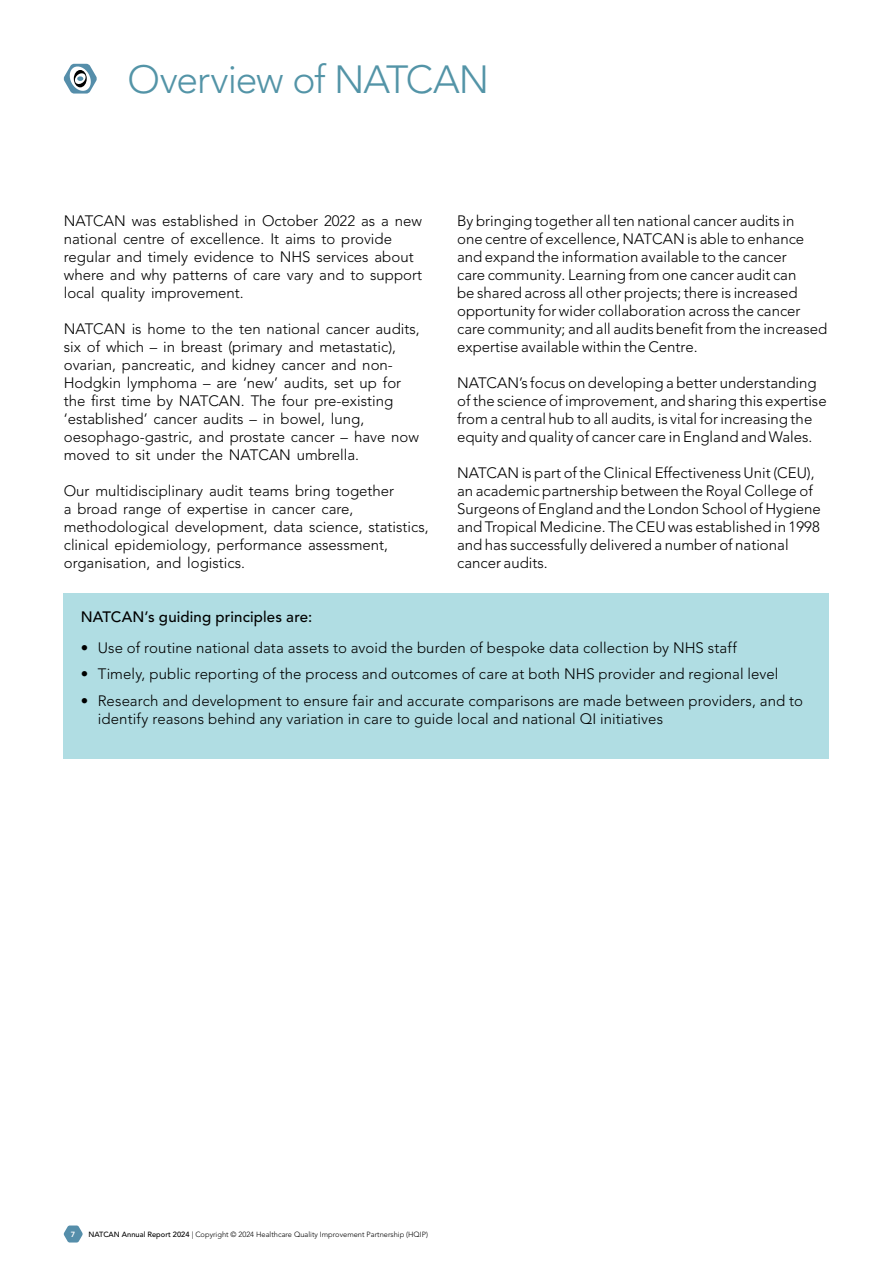
<style>
.page{position:relative;width:893px;height:1263px;background:#fff}
.page>*{position:absolute;margin:0;border:0;box-sizing:border-box;transform-origin:0 0}
.t1{font:300 39px "Avenir LT Pro";letter-spacing:-.025em;color:#5394a7}
.t2{font:300 15px/18px "Avenir LT Pro";color:#000}
.t3{font:500 15px "Avenir LT Pro";letter-spacing:.01em;color:#000}
.t4{font:300 7.5px "Avenir LT Pro";color:#000}
.t5{font:800 7.5px "Avenir LT Pro";color:#fff}
.s1{font-weight:500}
</style>
<div class="page">
<svg style="left:64px;top:1225px;width:19px;height:17px"></svg>
<svg style="left:64px;top:64px;width:33px;height:30px"></svg>
<div style="left:64px;top:593px;width:765px;height:46px;background:#b0dde3"></div>
<div style="left:64px;top:624px;width:765px;height:46px;background:#b0dde3"></div>
<div style="left:64px;top:651px;width:765px;height:45px;background:#b0dde3"></div>
<div style="left:64px;top:677px;width:765px;height:82px;background:#b0dde3"></div>
<h1 class="t1" style="left:128px;top:57px;width:363px">Overview of NATCAN</h1>
<p class="t2" style="left:64px;top:212px;width:360px">NATCAN was established in October 2022 as a new national centre of excellence. It aims to provide regular and timely evidence to NHS services about where and why patterns of care vary and to support local quality improvement.</p>
<p class="t2" style="left:64px;top:320px;width:357px">NATCAN is home to the ten national cancer audits, six of which – in breast (primary and metastatic), ovarian, pancreatic, and kidney cancer and non-Hodgkin lymphoma – are ‘new’ audits, set up for the first time by NATCAN. The four pre-existing ‘established’ cancer audits – in bowel, lung, oesophago-gastric, and prostate cancer – have now moved to sit under the NATCAN umbrella.</p>
<p class="t2" style="left:64px;top:482px;width:366px">Our multidisciplinary audit teams bring together<br>a broad range of expertise in cancer care, methodological development, data science, statistics, clinical epidemiology, performance assessment, organisation, and logistics.</p>
<p class="t2" style="left:457px;top:212px;width:372px">By bringing together all ten national cancer audits in<br>one centre of excellence, NATCAN is able to enhance and expand the information available to the cancer<br>care community. Learning from one cancer audit can<br>be shared across all other projects; there is increased opportunity for wider collaboration across the cancer care community; and all audits benefit from the increased expertise available within the Centre.</p>
<p class="t2" style="left:457px;top:374px;width:371px">NATCAN’s focus on developing a better understanding of the science of improvement, and sharing this expertise from a central hub to all audits, is vital for increasing the equity and quality of cancer care in England and Wales.</p>
<p class="t2" style="left:457px;top:464px;width:365px">NATCAN is part of the Clinical Effectiveness Unit (CEU), an academic partnership between the Royal College of Surgeons of England and the London School of Hygiene and Tropical Medicine. The CEU was established in 1998 and has successfully delivered a number of national cancer audits.</p>
<p class="t3" style="left:81px;top:608px;width:233px">NATCAN’s guiding principles are:</p>
<p class="t2" style="left:81px;top:638px;width:658px">• Use of routine national data assets to avoid the burden of bespoke data collection by NHS staff</p>
<p class="t2" style="left:81px;top:665px;width:699px">• Timely, public reporting of the process and outcomes of care at both NHS provider and regional level</p>
<p class="t2" style="left:98px;top:691px;width:707px;text-indent:-17px">• Research and development to ensure fair and accurate comparisons are made between providers, and to identify reasons behind any variation in care to guide local and national QI initiatives</p>
<p class="t5" style="left:71px;top:1230px;width:6px">7</p>
<p class="t4" style="left:89px;top:1230px;width:341px"><span class="s1">NATCAN Annual Report 2024</span> | Copyright © 2024 Healthcare Quality Improvement Partnership (HQIP)</p>
</div>
